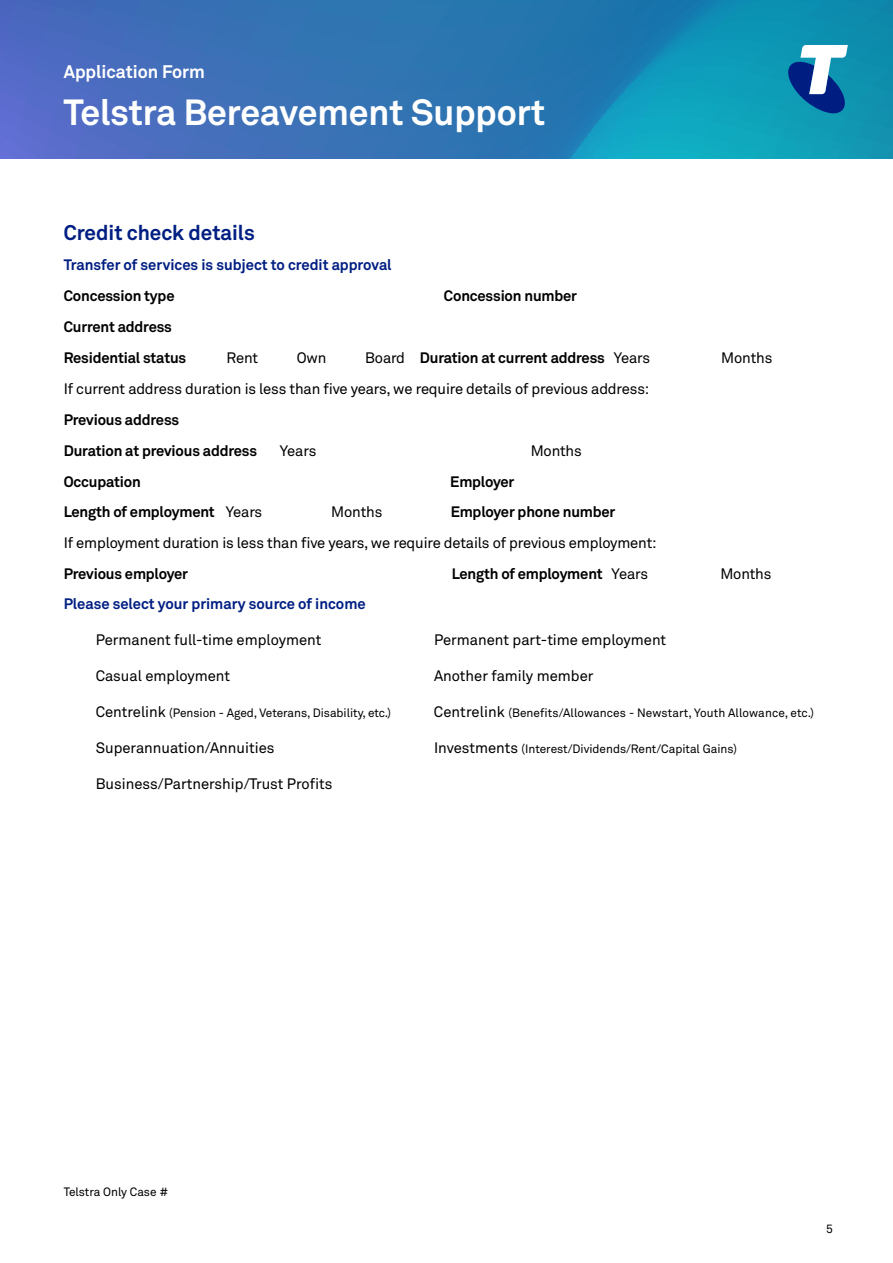
<style>
.page{position:relative;width:893px;height:1263px;background:#fff}
.page>*{position:absolute;margin:0;border:0;box-sizing:border-box;transform-origin:0 0}
.t1{font:700 36px "Telstra Akkurat";color:#fff}
.t2{font:700 21px "Telstra Akkurat";color:#001e82}
.t3{font:700 18px "Telstra Akkurat";color:#fff}
.t4{font:15px "Telstra Akkurat";letter-spacing:-.01em;color:#000}
.t5{font:700 15px "Telstra Akkurat";letter-spacing:-.01em;color:#000}
.t6{font:700 15px "Telstra Akkurat";color:#001e82}
.t7{font:12px "Telstra Akkurat";color:#000}
.s1{font-size:15px}
</style>
<div class="page">
<svg style="left:0;top:0;width:893px;height:159px;background:#2c7cb6"></svg>
<svg style="left:788px;top:45px;width:60px;height:68px"></svg>
<p class="t3" style="left:64px;top:60px;width:143px">Application Form</p>
<h1 class="t1" style="left:64px;top:90px;width:483px">Telstra Bereavement Support</h1>
<h2 class="t2" style="left:64px;top:219px;width:193px">Credit check details</h2>
<h3 class="t6" style="left:64px;top:256px;width:329px">Transfer of services is subject to credit approval</h3>
<p class="t5" style="left:64px;top:287px;width:112px">Concession type</p>
<p class="t5" style="left:444px;top:287px;width:135px">Concession number</p>
<p class="t5" style="left:64px;top:317px;width:110px">Current address</p>
<p class="t5" style="left:64px;top:349px;width:124px">Residential status</p>
<p class="t4" style="left:227px;top:349px;width:33px">Rent</p>
<p class="t4" style="left:297px;top:349px;width:31px">Own</p>
<p class="t4" style="left:365px;top:349px;width:41px">Board</p>
<p class="t5" style="left:420px;top:349px;width:187px">Duration at current address</p>
<p class="t4" style="left:614px;top:349px;width:38px">Years</p>
<p class="t4" style="left:721px;top:349px;width:53px">Months</p>
<p class="t4" style="left:64px;top:380px;width:587px">If current address duration is less than fve years, we require details of previous address:</p>
<p class="t5" style="left:64px;top:410px;width:117px">Previous address</p>
<p class="t5" style="left:64px;top:441px;width:195px">Duration at previous address</p>
<p class="t4" style="left:280px;top:442px;width:38px">Years</p>
<p class="t4" style="left:531px;top:442px;width:53px">Months</p>
<p class="t5" style="left:64px;top:472px;width:79px">Occupation</p>
<p class="t5" style="left:450px;top:472px;width:66px">Employer</p>
<p class="t5" style="left:64px;top:503px;width:153px">Length of employment</p>
<p class="t4" style="left:226px;top:503px;width:38px">Years</p>
<p class="t4" style="left:331px;top:503px;width:53px">Months</p>
<p class="t5" style="left:451px;top:503px;width:166px">Employer phone number</p>
<p class="t4" style="left:64px;top:534px;width:594px">If employment duration is less than fve years, we require details of previous employment:</p>
<p class="t5" style="left:64px;top:564px;width:126px">Previous employer</p>
<p class="t5" style="left:452px;top:564px;width:153px">Length of employment</p>
<p class="t4" style="left:612px;top:565px;width:38px">Years</p>
<p class="t4" style="left:720px;top:565px;width:53px">Months</p>
<h3 class="t6" style="left:64px;top:594px;width:303px">Please select your primary source of income</h3>
<p class="t4" style="left:96px;top:630px;width:227px">Permanent full-time employment</p>
<p class="t4" style="left:96px;top:666px;width:136px">Casual employment</p>
<p class="t7" style="left:96px;top:705px;width:297px"><span class="s1">Centrelink</span> (Pension - Aged, Veterans, Disability, etc.)</p>
<p class="t4" style="left:96px;top:739px;width:180px">Superannuation/Annuities</p>
<p class="t4" style="left:96px;top:775px;width:238px">Business/Partnership/Trust Profts</p>
<p class="t4" style="left:434px;top:630px;width:234px">Permanent part-time employment</p>
<p class="t4" style="left:434px;top:666px;width:161px">Another family member</p>
<p class="t7" style="left:434px;top:705px;width:381px"><span class="s1">Centrelink</span> (Benefts/Allowances - Newstart, Youth Allowance, etc.)</p>
<p class="t7" style="left:434px;top:741px;width:305px"><span class="s1">Investments</span> (Interest/Dividends/Rent/Capital Gains)</p>
<p class="t7" style="left:64px;top:1185px;width:106px">Telstra Only Case #</p>
<p class="t7" style="left:826px;top:1221px;width:8px">5</p>
</div>
